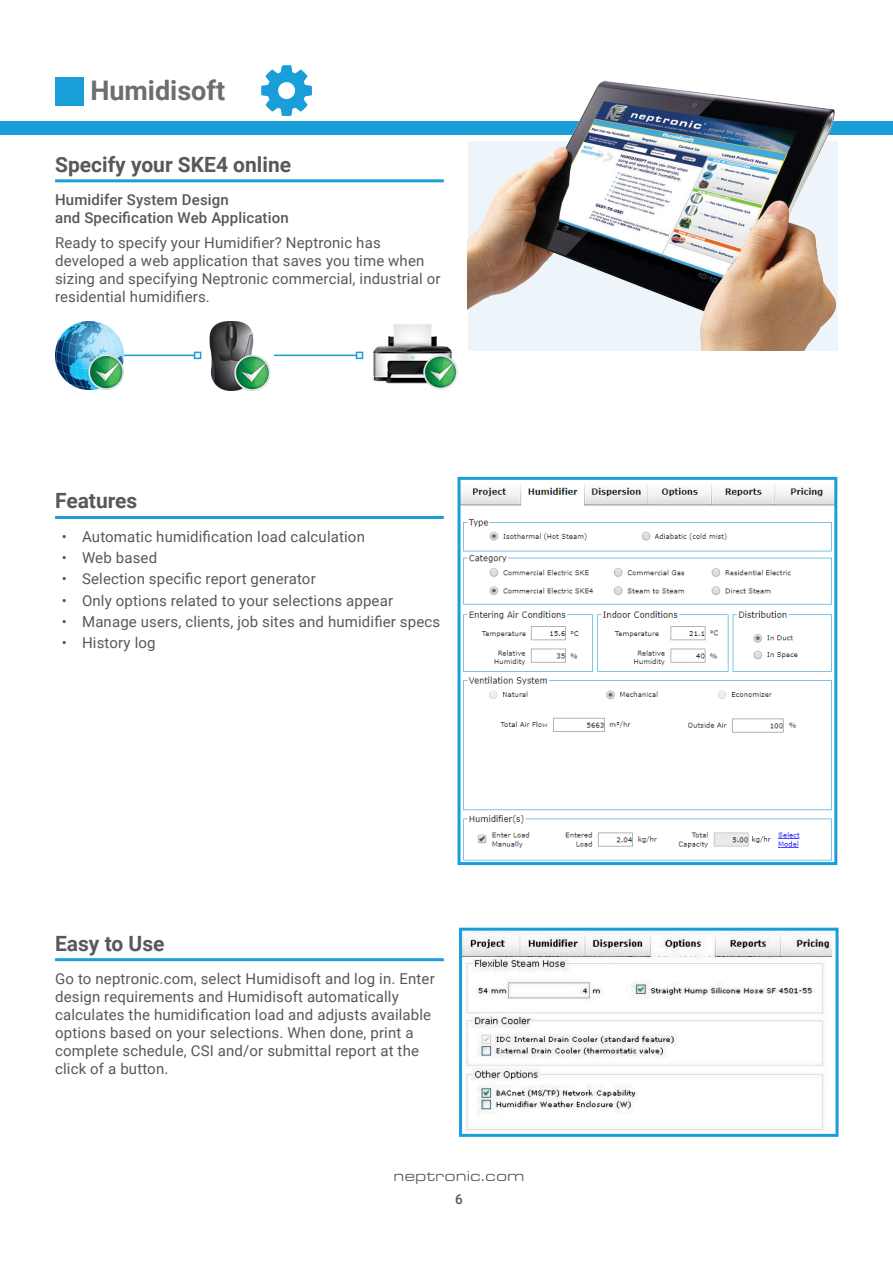
<style>
.page{position:relative;width:893px;height:1263px;background:#fff}
.page>*{position:absolute;margin:0;border:0;box-sizing:border-box;transform-origin:0 0}
.t1{font:700 27px "Roboto";color:#6c6d70}
.t2{font:700 21px "Roboto";color:#57585a}
.t3{font:15px/18px "Roboto";letter-spacing:.01em;color:#57585a}
.t4{font:500 15px "Roboto";letter-spacing:.01em;color:#57585a}
.t5{font:15px "Eurostile Ext";color:#57585a}
.t6{font:500 13.5px "Roboto";color:#57585a}
</style>
<div class="page">
<div style="left:0;top:122px;width:893px;height:13px;background:#199eda"></div>
<div style="left:55px;top:77px;width:29px;height:29px;background:#199eda"></div>
<hr style="left:55px;top:179px;width:389px;height:3px;background:#199eda">
<img style="left:55px;top:321px;width:69px;height:69px">
<img style="left:209px;top:322px;width:66px;height:69px">
<img style="left:360px;top:324px;width:98px;height:66px">
<hr style="left:125px;top:355px;width:70px;height:1px;background:#199eda">
<div style="left:194px;top:352px;width:7px;height:7px;border:2px solid #199eda"></div>
<hr style="left:275px;top:355px;width:82px;height:1px;background:#199eda">
<div style="left:356px;top:352px;width:7px;height:7px;border:2px solid #199eda"></div>
<hr style="left:55px;top:958px;width:389px;height:3px;background:#199eda">
<img style="left:463px;top:932px;width:370px;height:199px">
<div style="left:459px;top:928px;width:379px;height:209px;border:3px solid #199eda"></div>
<hr style="left:55px;top:516px;width:389px;height:3px;background:#199eda">
<img style="left:462px;top:484px;width:371px;height:377px">
<div style="left:458px;top:477px;width:379px;height:388px;border:3px solid #199eda"></div>
<img style="left:468px;top:80px;width:369px;height:271px">
<svg style="left:261px;top:65px;width:51px;height:51px"></svg>
<p class="t1" style="left:90px;top:72px;width:137px">Humidisoft</p>
<p class="t2" style="left:55px;top:150px;width:238px">Specify your SKE4 online</p>
<p class="t4" style="left:55px;top:189px;width:175px">Humidifer System Design</p>
<p class="t4" style="left:55px;top:207px;width:235px">and Specification Web Application</p>
<p class="t3" style="left:55px;top:233px;width:387px">Ready to specify your Humidifier? Neptronic has developed a web application that saves you time when sizing and specifying Neptronic commercial, industrial or residential humidifiers.</p>
<p class="t2" style="left:55px;top:486px;width:84px">Features</p>
<p class="t3" style="left:62px;top:527px;width:305px">• Automatic humidification load calculation</p>
<p class="t3" style="left:62px;top:548px;width:97px">• Web based</p>
<p class="t3" style="left:62px;top:569px;width:255px">• Selection specific report generator</p>
<p class="t3" style="left:62px;top:591px;width:333px">• Only options related to your selections appear</p>
<p class="t3" style="left:62px;top:612px;width:380px">• Manage users, clients, job sites and humidifier specs</p>
<p class="t3" style="left:62px;top:633px;width:95px">• History log</p>
<p class="t2" style="left:55px;top:928px;width:111px">Easy to Use</p>
<p class="t3" style="left:55px;top:969px;width:381px">Go to neptronic.com, select Humidisoft and log in. Enter design requirements and Humidisoft automatically calculates the humidification load and adjusts available options based on your selections. When done, print a complete schedule, CSI and/or submittal report at the click of a button.</p>
<p class="t5" style="left:393px;top:1165px;width:133px">neptronic.com</p>
<p class="t6" style="left:455px;top:1189px;width:9px">6</p>
</div>
